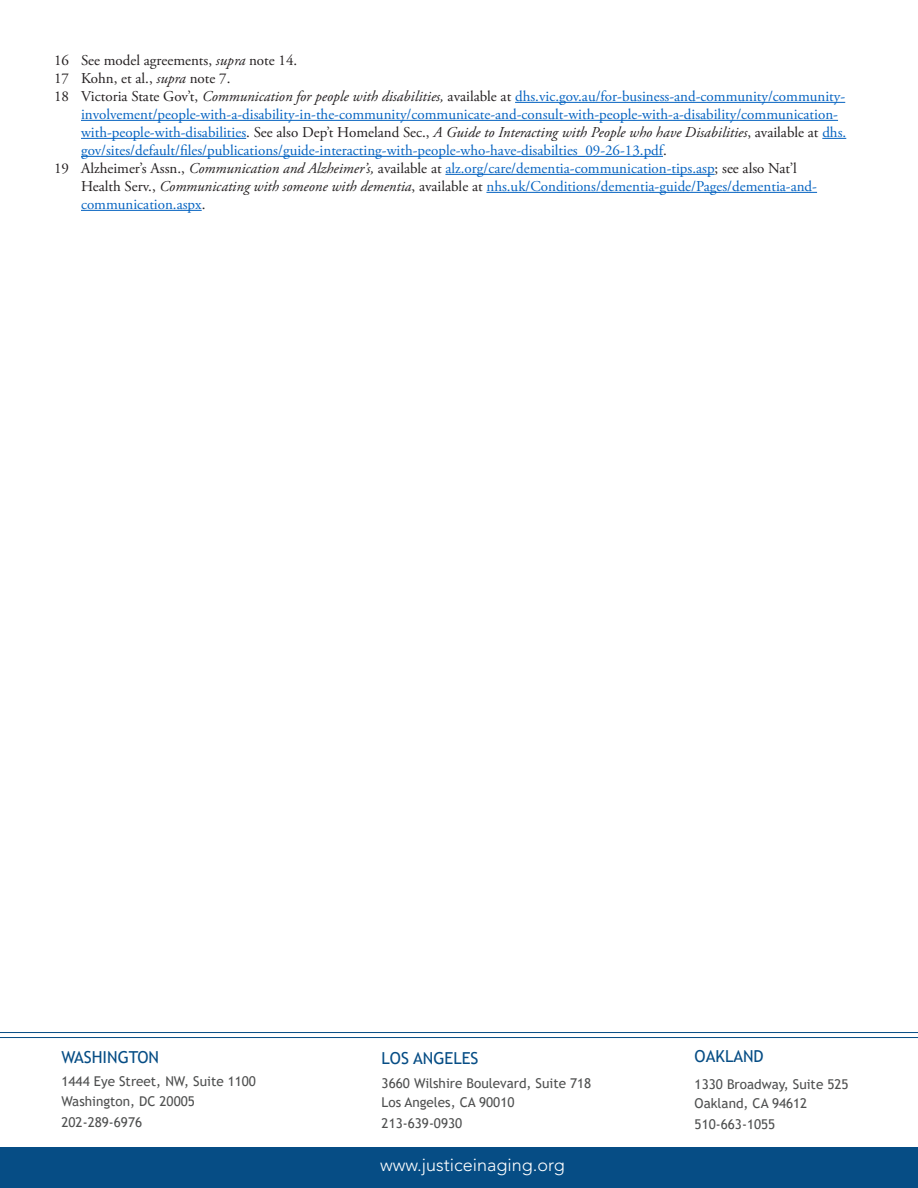
<style>
.page{position:relative;width:918px;height:1188px;background:#fff}
.page>*{position:absolute;margin:0;border:0;box-sizing:border-box;transform-origin:0 0}
.t1{font:300 18px "Avenir LT Std";color:#fff}
.t2{font:16.5px "Trebuchet MS";color:#064d85}
.Endnotes{font:15px/18px "Adobe Garamond Pro";color:#0563c1}
.Endnotes-2{font:15px "Adobe Garamond Pro";color:#231f20}
.t3{font:13.5px/19.5px "Trebuchet MS";color:#4f5050}
.s1{font-style:italic}
.s2{color:#231f20}
.s3{font-style:italic;color:#231f20}
</style>
<div class="page">
<div style="left:0;top:1148px;width:918px;height:40px;background:#064d85"></div>
<hr style="left:0;top:1032px;width:918px;height:1px;background:#064d85">
<hr style="left:0;top:1037px;width:918px;height:1px;background:#064d85">
<hr style="left:515px;top:102px;width:330px;height:1px;background:#0563c1">
<hr style="left:81px;top:120px;width:757px;height:1px;background:#0563c1">
<hr style="left:81px;top:138px;width:165px;height:1px;background:#0563c1">
<svg style="left:822px;top:138px;width:24px;height:1px"></svg>
<hr style="left:81px;top:156px;width:582px;height:1px;background:#0563c1">
<hr style="left:445px;top:174px;width:270px;height:1px;background:#0563c1">
<hr style="left:486px;top:192px;width:331px;height:1px;background:#0563c1">
<hr style="left:81px;top:210px;width:121px;height:1px;background:#0563c1">
<p class="Endnotes-2" style="left:54px;top:51px;width:245px">16 See model agreements, <span class="s1">supra</span> note 14.</p>
<p class="Endnotes-2" style="left:54px;top:69px;width:178px">17 Kohn, et al., <span class="s1">supra</span> note 7.</p>
<p class="Endnotes" style="left:81px;top:88px;width:767px;text-indent:-27px"><span class="s2">18 Victoria State Gov’t,</span> <span class="s3">Communication for people with disabilities,</span> <span class="s2">available at</span> dhs.vic.gov.au/for-business-and-community/community&shy;involvement/people-with-a-disability-in-the-community/communicate-and-consult-with-people-with-a-disability/communication&shy;with-people-with-disabilities<span class="s2">. See also Dep’t Homeland Sec.,</span> <span class="s3">A Guide to Interacting with People who have Disabilities</span><span class="s2">, available at</span> dhs. gov/sites/default/files/publications/guide-interacting-with-people-who-have-disabilties_09-26-13.pdf<span class="s2">.</span></p>
<p class="Endnotes" style="left:81px;top:160px;width:738px;text-indent:-27px"><span class="s2">19 Alzheimer’s Assn.,</span> <span class="s3">Communication and Alzheimer’s,</span> <span class="s2">available at</span> alz.org/care/dementia-communication-tips.asp<span class="s2">; see also Nat’l<br>Health Serv.,</span> <span class="s3">Communicating with someone with dementia</span><span class="s2">, available at</span> nhs.uk/Conditions/dementia-guide/Pages/dementia-and&shy;communication.aspx<span class="s2">.</span></p>
<p class="t2" style="left:62px;top:1047px;width:99px">WASHINGTON</p>
<p class="t3" style="left:62px;top:1072px;width:196px">1444 Eye Street, NW, Suite 1100<br>Washington, DC 20005</p>
<p class="t3" style="left:62px;top:1112px;width:82px">202-289-6976</p>
<p class="t2" style="left:382px;top:1047px;width:98px">LOS ANGELES</p>
<p class="t3" style="left:382px;top:1073px;width:211px">3660 Wilshire Boulevard, Suite 718<br>Los Angeles, CA 90010</p>
<p class="t3" style="left:382px;top:1114px;width:82px">213-639-0930</p>
<p class="t1" style="left:380px;top:1155px;width:186px">www.justiceinaging.org</p>
<p class="t2" style="left:695px;top:1046px;width:71px">OAKLAND</p>
<p class="t3" style="left:695px;top:1074px;width:155px">1330 Broadway, Suite 525<br>Oakland, CA 94612</p>
<p class="t3" style="left:695px;top:1115px;width:82px">510-663-1055</p>
</div>
